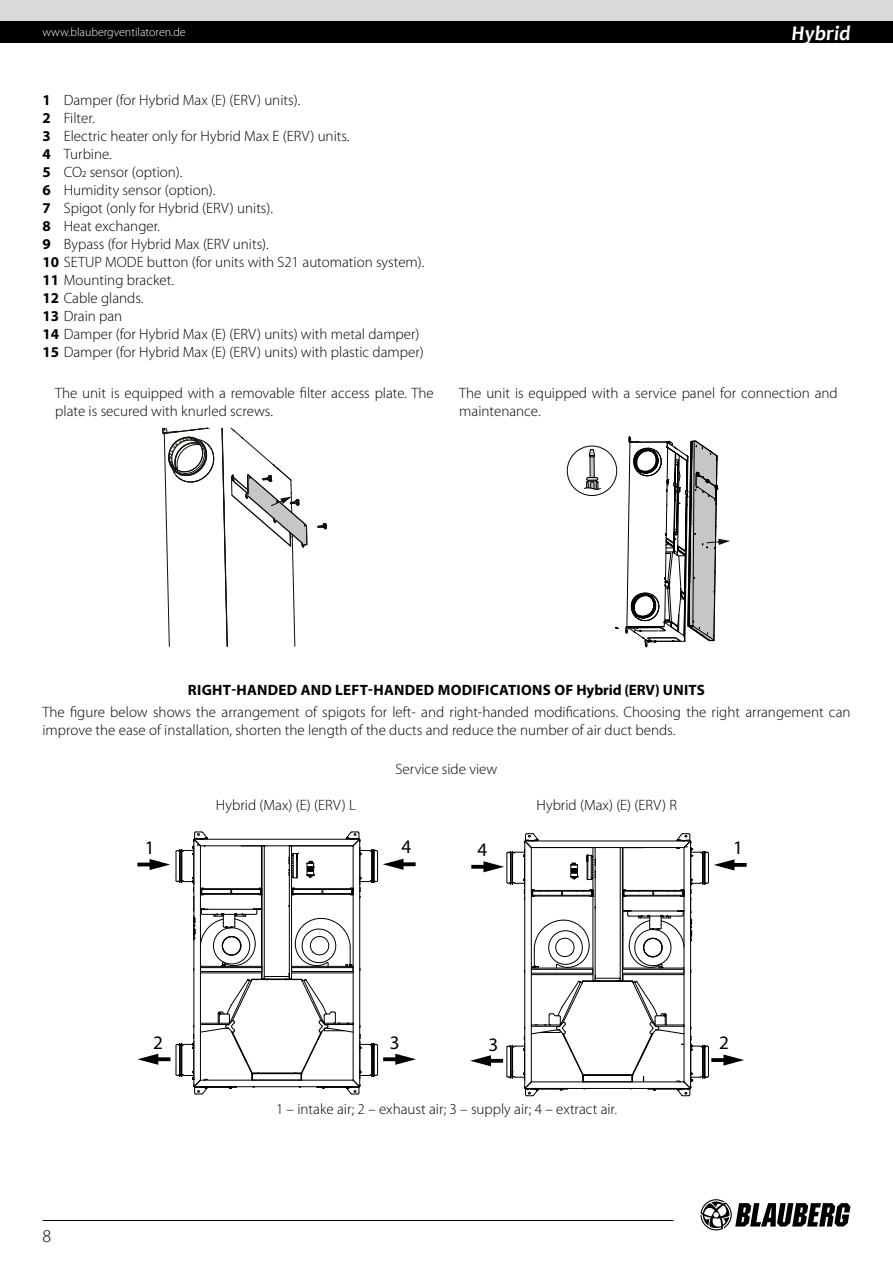
<style>
.page{position:relative;width:893px;height:1263px;background:#fff}
.page>*{position:absolute;margin:0;border:0;box-sizing:border-box;transform-origin:0 0}
.t1{font:italic 700 21px "Candara";color:#fff}
.t2{font:19.2px "Myriad Pro";color:#000}
.t3{font:300 18px "Myriad Pro";color:#000}
.t4{font:300 15px/18px "Myriad Pro";color:#000}
.t5{font:700 15px "Myriad Pro";letter-spacing:.02em;color:#000}
.t6{font:300 12px "Myriad Pro";color:#fff}
.s1{font-weight:700}
</style>
<div class="page">
<div style="left:0;top:0;width:893px;height:21px;background:#dadada"></div>
<div style="left:0;top:21px;width:893px;height:22px;background:#000"></div>
<svg style="left:700px;top:1199px;width:150px;height:31px"></svg>
<hr style="left:43px;top:1220px;width:631px;height:1px;background:#000">
<svg style="left:222px;top:428px;width:85px;height:218px"></svg>
<svg style="left:318px;top:523px;width:9px;height:7px"></svg>
<svg style="left:162px;top:427px;width:52px;height:219px"></svg>
<svg style="left:625px;top:436px;width:105px;height:212px"></svg>
<svg style="left:589px;top:449px;width:6px;height:8px"></svg>
<svg style="left:584px;top:477px;width:17px;height:13px"></svg>
<div style="left:567px;top:446px;width:50px;height:50px;border:1px solid #000;border-radius:50%"></div>
<svg style="left:744px;top:863px;width:3px;height:4px"></svg>
<svg style="left:470px;top:833px;width:274px;height:263px"></svg>
<svg style="left:158px;top:1057px;width:12px;height:4px"></svg>
<svg style="left:138px;top:1054px;width:20px;height:11px"></svg>
<hr style="left:137px;top:863px;width:16px;height:3px;background:#000">
<svg style="left:150px;top:859px;width:20px;height:11px"></svg>
<svg style="left:176px;top:832px;width:240px;height:263px"></svg>
<p class="t6" style="left:43px;top:26px;width:145px">www.blaubergventilatoren.de</p>
<h1 class="t1" style="left:792px;top:20px;width:60px">Hybrid</h1>
<p class="t4" style="left:43px;top:91px;width:383px"><span class="s1">1</span> Damper (for Hybrid Max (E) (ERV) units).<br><span class="s1">2</span> Filter.<br><span class="s1">3</span> Electric heater only for Hybrid Max E (ERV) units.<br><span class="s1">4</span> Turbine.<br><span class="s1">5</span> CO2 sensor (option).<br><span class="s1">6</span> Humidity sensor (option).<br><span class="s1">7</span> Spigot (only for Hybrid (ERV) units).<br><span class="s1">8</span> Heat exchanger.<br><span class="s1">9</span> Bypass (for Hybrid Max (ERV units).<br><span class="s1">10</span> SETUP MODE button (for units with S21 automation system).<br><span class="s1">11</span> Mounting bracket.<br><span class="s1">12</span> Cable glands.<br><span class="s1">13</span> Drain pan<br><span class="s1">14</span> Damper (for Hybrid Max (E) (ERV) units) with metal damper)<br><span class="s1">15</span> Damper (for Hybrid Max (E) (ERV) units) with plastic damper)</p>
<p class="t4" style="left:55px;top:384px;width:380px">The unit is equipped with a removable filter access plate. The plate is secured with knurled screws.</p>
<p class="t4" style="left:459px;top:384px;width:380px">The unit is equipped with a service panel for connection and maintenance.</p>
<p class="t5" style="left:188px;top:680px;width:519px">RIGHT-HANDED AND LEFT-HANDED MODIFICATIONS OF Hybrid (ERV) UNITS</p>
<p class="t4" style="left:43px;top:703px;width:809px">The figure below shows the arrangement of spigots for left- and right-handed modifications. Choosing the right arrangement can improve the ease of installation, shorten the length of the ducts and reduce the number of air duct bends.</p>
<p class="t4" style="left:396px;top:761px;width:103px">Service side view</p>
<p class="t4" style="left:216px;top:797px;width:141px">Hybrid (Max) (E) (ERV) L</p>
<p class="t4" style="left:536px;top:797px;width:142px">Hybrid (Max) (E) (ERV) R</p>
<p class="t2" style="left:733px;top:835px;width:11px">1</p>
<p class="t2" style="left:402px;top:835px;width:11px">4</p>
<p class="t2" style="left:145px;top:835px;width:11px">1</p>
<p class="t2" style="left:478px;top:837px;width:11px">4</p>
<p class="t2" style="left:153px;top:1030px;width:11px">2</p>
<p class="t2" style="left:390px;top:1030px;width:11px">3</p>
<p class="t2" style="left:488px;top:1033px;width:11px">3</p>
<p class="t2" style="left:719px;top:1031px;width:11px">2</p>
<p class="t3" style="left:43px;top:1226px;width:10px">8</p>
<p class="t4" style="left:276px;top:1100px;width:342px">1 – intake air; 2 – exhaust air; 3 – supply air; 4 – extract air.</p>
</div>
